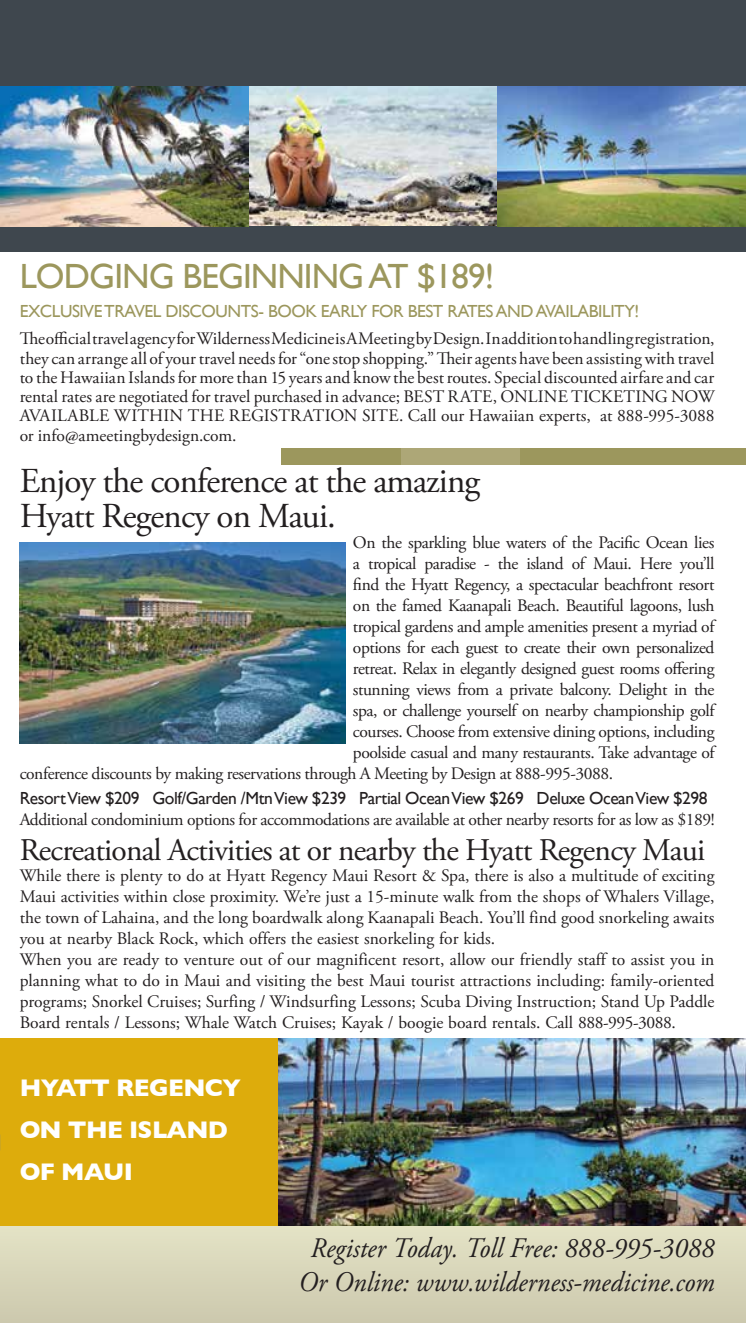
<style>
.page{position:relative;width:746px;height:1323px;background:#fff}
.page>*{position:absolute;margin:0;border:0;box-sizing:border-box;transform-origin:0 0}
.t1{font:35px/35px "Adobe Garamond Pro";letter-spacing:-.025em;color:#231f20}
.t2{font:35px "Gill Sans";letter-spacing:-.025em;color:#9c975d}
.t3{font:31.5px "Adobe Garamond Pro";letter-spacing:-.025em;color:#231f20}
.t4{font:italic 28.35px/33.9px "Adobe Garamond Pro";color:#231f20;text-align:center;scale:.94 1}
.t5{font:700 24.5px/42px "Gill Sans";letter-spacing:-.025em;color:#fff}
.t6{font:17.5px/19.2px "Adobe Garamond Pro";letter-spacing:-.025em;color:#231f20;text-align:justify}
.t7{font:17.5px/21px "Adobe Garamond Pro";color:#231f20}
.t8{font:17.5px "Gill Sans";letter-spacing:-.025em;color:#231f20}
.t9{font:17.5px "Gill Sans";letter-spacing:-.025em;color:#9c975d}
</style>
<div class="page">
<img style="left:277px;top:1038px;width:469px;height:188px">
<div style="left:0;top:1038px;width:277px;height:190px;background:#ddac0c"></div>
<img style="left:0;top:205px;width:1px;height:1077px">
<div style="left:0;top:1226px;width:746px;height:97px;background:#d8d5b9"></div>
<div style="left:0;top:0;width:746px;height:252px;background:#3f474e"></div>
<div style="left:281px;top:448px;width:121px;height:16px;background:#9c975d"></div>
<div style="left:401px;top:448px;width:120px;height:16px;background:#ada777"></div>
<div style="left:520px;top:448px;width:121px;height:16px;background:#9c975d"></div>
<div style="left:641px;top:448px;width:105px;height:16px;background:#9c975d"></div>
<img style="left:0;top:87px;width:746px;height:139px">
<img style="left:20px;top:543px;width:325px;height:201px">
<h1 class="t2" style="left:20px;top:256px;width:476px">LODGING BEGINNING AT $189!</h1>
<p class="t9" style="left:20px;top:301px;width:621px">EXCLUSIVE TRAVEL DISCOUNTS- BOOK EARLY FOR BEST RATES AND AVAILABILITY!</p>
<p class="t6" style="left:20px;top:330px;width:696px">The official travel agency for Wilderness Medicine is A Meeting by Design. In addition to handling registration, they can arrange all of your travel needs for “one stop shopping.” Their agents have been assisting with travel to the Hawaiian Islands for more than 15 years and know the best routes. Special discounted airfare and car rental rates are negotiated for travel purchased in advance; BEST RATE, ONLINE TICKETING NOW AVAILABLE WITHIN THE REGISTRATION SITE. Call our Hawaiian experts, at 888-995-3088 or info@ameetingbydesign.com.</p>
<h1 class="t1" style="left:20px;top:464px;width:462px">Enjoy the conference at the amazing<br>Hyatt Regency on Maui.</h1>
<p class="t6" style="left:353px;top:533px;width:363px">On the sparkling blue waters of the Pacific Ocean lies</p>
<p class="t6" style="left:353px;top:554px;width:363px">a tropical paradise - the island of Maui. Here you’ll</p>
<p class="t6" style="left:353px;top:575px;width:363px">find the Hyatt Regency, a spectacular beachfront resort</p>
<p class="t6" style="left:353px;top:596px;width:363px">on the famed Kaanapali Beach. Beautiful lagoons, lush</p>
<p class="t6" style="left:353px;top:617px;width:363px">tropical gardens and ample amenities present a myriad of</p>
<p class="t6" style="left:353px;top:638px;width:363px">options for each guest to create their own personalized</p>
<p class="t6" style="left:353px;top:659px;width:363px">retreat. Relax in elegantly designed guest rooms offering</p>
<p class="t6" style="left:353px;top:680px;width:363px">stunning views from a private balcony. Delight in the</p>
<p class="t6" style="left:353px;top:701px;width:363px">spa, or challenge yourself on nearby championship golf</p>
<p class="t6" style="left:353px;top:722px;width:363px">courses. Choose from extensive dining options, including</p>
<p class="t6" style="left:353px;top:743px;width:363px">poolside casual and many restaurants. Take advantage of</p>
<p class="t6" style="left:20px;top:764px;width:595px">conference discounts by making reservations through A Meeting by Design at 888-995-3088.</p>
<p class="t8" style="left:20px;top:787px;width:689px">Resort View $209 Golf/Garden /Mtn View $239 Partial Ocean View $269 Deluxe Ocean View $298</p>
<p class="t6" style="left:20px;top:810px;width:696px">Additional condominium options for accommodations are available at other nearby resorts for as low as $189!</p>
<h2 class="t3" style="left:20px;top:831px;width:687px">Recreational Activities at or nearby the Hyatt Regency Maui</h2>
<p class="t7" style="left:20px;top:865px;width:696px">While there is plenty to do at Hyatt Regency Maui Resort &amp; Spa, there is also a multitude of exciting Maui activities within close proximity. We’re just a 15-minute walk from the shops of Whalers Village, the town of Lahaina, and the long boardwalk along Kaanapali Beach. You’ll find good snorkeling awaits you at nearby Black Rock, which offers the easiest snorkeling for kids.<br>When you are ready to venture out of our magnificent resort, allow our friendly staff to assist you in planning what to do in Maui and visiting the best Maui tourist attractions including: family-oriented programs; Snorkel Cruises; Surfing / Windsurfing Lessons; Scuba Diving Instruction; Stand Up Paddle Board rentals / Lessons; Whale Watch Cruises; Kayak / boogie board rentals. Call 888-995-3088.</p>
<h3 class="t5" style="left:20px;top:1066px;width:223px">HYATT REGENCY<br>ON THE ISLAND<br>OF MAUI</h3>
<h3 class="t4" style="left:298px;top:1232px;width:444px">Register Today. Toll Free: 888-995-3088<br>Or Online: www.wilderness-medicine.com</h3>
</div>
